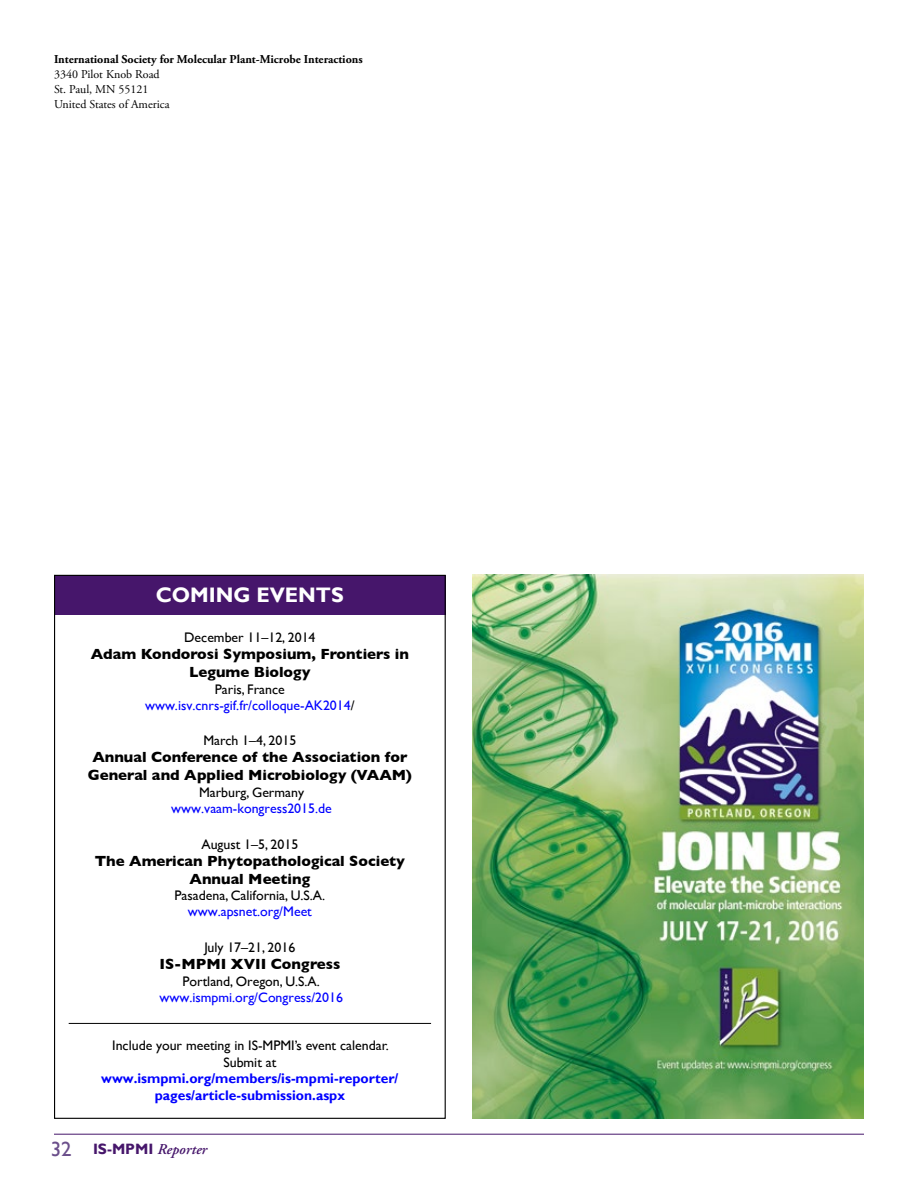
<style>
.page{position:relative;width:918px;height:1188px;background:#fff}
.page>*{position:absolute;margin:0;border:0;box-sizing:border-box;transform-origin:0 0}
.t1{font:700 21px "Gill Sans";color:#fff}
.t2{font:700 15px/17.4px "Gill Sans";color:#000;text-align:center}
.t3{font:italic 600 15px "Adobe Garamond Pro";color:#46166b}
.t4{font:13.8px/16.5px "Gill Sans";color:#000;text-align:center}
.t5{font:13.8px/16.2px "Gill Sans";color:#00f;text-align:center}
.t6{font:700 13.8px/16.5px "Gill Sans";color:#00f;text-align:center}
.t7{font:700 12px "Adobe Garamond Pro";color:#000}
.t8{font:12px/15px "Adobe Garamond Pro";color:#000}
.s1{color:#000}
.s2{font-family:"Gill Sans";font-weight:400;font-style:normal;font-size:21px;color:#6b4f8b}
.s3{font-family:"Gill Sans";font-weight:700;font-style:normal}
</style>
<div class="page">
<hr style="left:54px;top:1134px;width:810px;height:1px;background:#46166b">
<div style="left:54px;top:575px;width:392px;height:40px;background:#46166b"></div>
<hr style="left:69px;top:1023px;width:362px;height:1px;background:#000">
<img style="left:472px;top:575px;width:392px;height:544px">
<p class="t7" style="left:54px;top:52px;width:310px">International Society for Molecular Plant-Microbe Interactions</p>
<p class="t8" style="left:54px;top:67px;width:117px">3340 Pilot Knob Road<br>St. Paul, MN 55121<br>United States of America</p>
<h1 class="t1" style="left:156px;top:582px;width:190px">COMING EVENTS</h1>
<p class="t4" style="left:184px;top:629px;width:133px">December 11–12, 2014</p>
<p class="t2" style="left:91px;top:645px;width:320px">Adam Kondorosi Symposium, Frontiers in<br>Legume Biology</p>
<p class="t5" style="left:145px;top:681px;width:211px"><span class="s1">Paris, France </span>www.isv.cnrs-gif.fr/colloque-AK2014<span class="s1">/</span></p>
<p class="t4" style="left:203px;top:732px;width:94px">March 1–4, 2015</p>
<p class="t2" style="left:88px;top:748px;width:326px">Annual Conference of the Association for<br>General and Applied Microbiology (VAAM)</p>
<p class="t4" style="left:199px;top:783px;width:107px">Marburg, Germany</p>
<p class="t5" style="left:171px;top:800px;width:162px">www.vaam-kongress2015.de</p>
<p class="t4" style="left:201px;top:836px;width:98px">August 1–5, 2015</p>
<p class="t2" style="left:95px;top:852px;width:312px">The American Phytopathological Society<br>Annual Meeting</p>
<p class="t4" style="left:175px;top:887px;width:152px">Pasadena, California, U.S.A.</p>
<p class="t5" style="left:188px;top:904px;width:126px">www.apsnet.org/Meet</p>
<p class="t4" style="left:204px;top:939px;width:92px">July 17–21, 2016</p>
<p class="t2" style="left:159px;top:955px;width:182px">IS-MPMI XVII Congress</p>
<p class="t4" style="left:182px;top:973px;width:139px">Portland, Oregon, U.S.A.</p>
<p class="t5" style="left:159px;top:989px;width:185px">www.ismpmi.org/Congress/2016</p>
<p class="t4" style="left:112px;top:1037px;width:278px">Include your meeting in IS-MPMI’s event calendar.<br>Submit at</p>
<p class="t6" style="left:101px;top:1071px;width:299px">www.ismpmi.org/members/is-mpmi-reporter/ pages/article-submission.aspx</p>
<p class="t3" style="left:51px;top:1140px;width:158px"><span class="s2">32</span> <span class="s3">IS-MPMI</span> Reporter</p>
</div>
